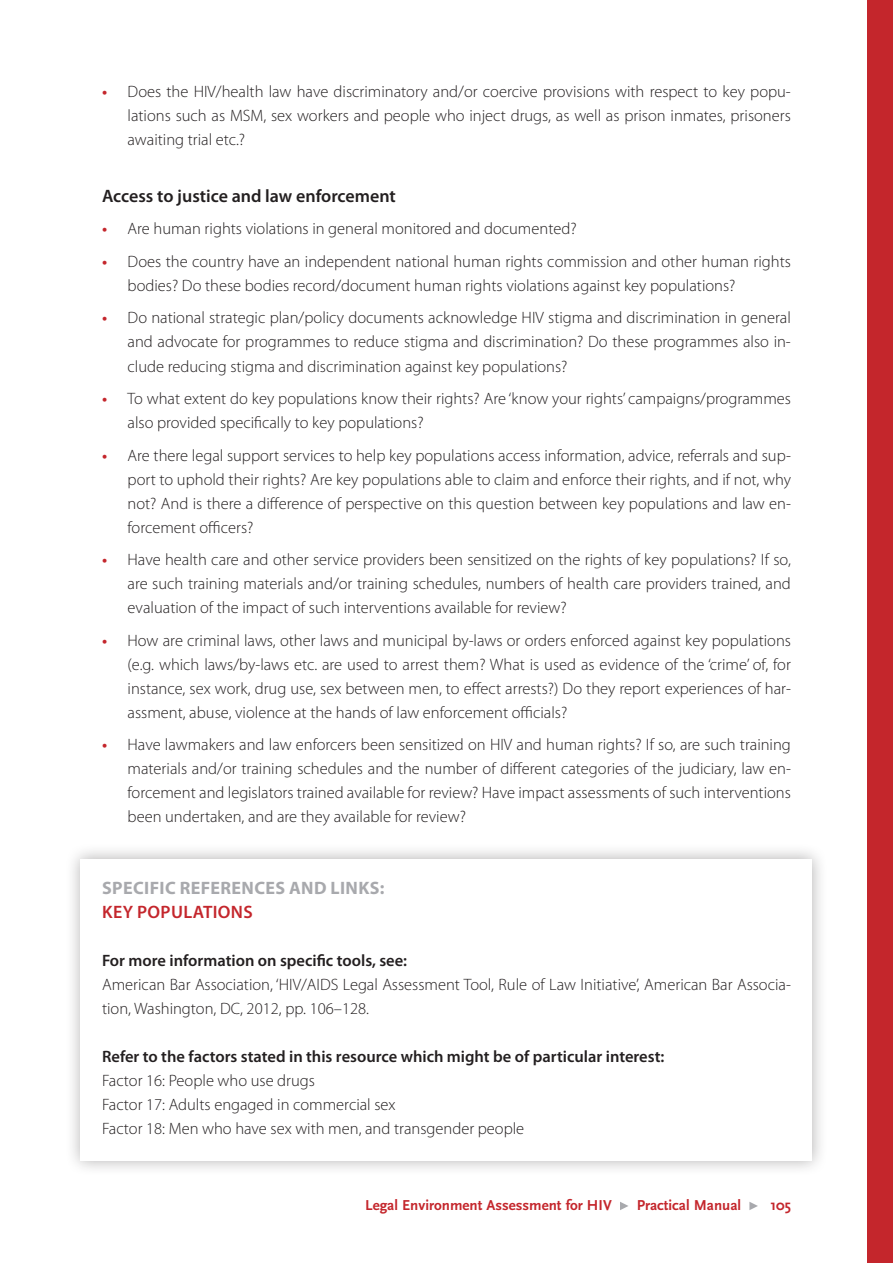
<style>
.page{position:relative;width:893px;height:1263px;background:#fff}
.page>*{position:absolute;margin:0;border:0;box-sizing:border-box;transform-origin:0 0}
.t1{font:600 18px "Myriad Pro";color:#231f20}
.t2{font:700 18px "Myriad Pro";letter-spacing:.02em;color:#a8a9ad}
.t3{font:600 18px "Myriad Pro";letter-spacing:.02em;color:#c4262c}
.t4{font:300 16.5px/24px "Myriad Pro";color:#231f20;text-align:justify}
.t5{font:600 16.5px "Myriad Pro";color:#231f20}
.t6{font:700 15px "Scala Sans";color:#c4262c}
.s1{font-weight:600;color:#c4262c}
</style>
<div class="page">
<div style="left:65px;top:843px;width:763px;height:333px;background:#231f20;opacity:.35"></div>
<div style="left:81px;top:859px;width:731px;height:302px;background:#fff"></div>
<svg style="left:620px;top:1202px;width:8px;height:8px"></svg>
<svg style="left:749px;top:1202px;width:9px;height:8px"></svg>
<div style="left:867px;top:0;width:26px;height:1263px;background:#c4262c"></div>
<p class="t4" style="left:128px;top:80px;width:665px;text-indent:-26px"><span class="s1">•</span> Does the HIV/health law have discriminatory and/or coercive provisions with respect to key popu&shy;lations such as MSM, sex workers and people who inject drugs, as well as prison inmates, prisoners awaiting trial etc.?</p>
<p class="t1" style="left:102px;top:184px;width:295px">Access to justice and law enforcement</p>
<p class="t4" style="left:102px;top:217px;width:476px"><span class="s1">•</span> Are human rights violations in general monitored and documented?</p>
<p class="t4" style="left:128px;top:250px;width:665px;text-indent:-26px"><span class="s1">•</span> Does the country have an independent national human rights commission and other human rights bodies? Do these bodies record/document human rights violations against key populations?</p>
<p class="t4" style="left:128px;top:306px;width:665px;text-indent:-26px"><span class="s1">•</span> Do national strategic plan/policy documents acknowledge HIV stigma and discrimination in general and advocate for programmes to reduce stigma and discrimination? Do these programmes also in&shy;clude reducing stigma and discrimination against key populations?</p>
<p class="t4" style="left:128px;top:387px;width:665px;text-indent:-26px"><span class="s1">•</span> To what extent do key populations know their rights? Are ‘know your rights’ campaigns/programmes also provided specifically to key populations?</p>
<p class="t4" style="left:128px;top:443px;width:665px;text-indent:-26px"><span class="s1">•</span> Are there legal support services to help key populations access information, advice, referrals and sup&shy;port to uphold their rights? Are key populations able to claim and enforce their rights, and if not, why not? And is there a difference of perspective on this question between key populations and law en&shy;forcement officers?</p>
<p class="t4" style="left:128px;top:548px;width:665px;text-indent:-26px"><span class="s1">•</span> Have health care and other service providers been sensitized on the rights of key populations? If so, are such training materials and/or training schedules, numbers of health care providers trained, and evaluation of the impact of such interventions available for review?</p>
<p class="t4" style="left:128px;top:628px;width:665px;text-indent:-26px"><span class="s1">•</span> How are criminal laws, other laws and municipal by-laws or orders enforced against key populations (e.g. which laws/by-laws etc. are used to arrest them? What is used as evidence of the ‘crime’ of, for instance, sex work, drug use, sex between men, to effect arrests?) Do they report experiences of har&shy;assment, abuse, violence at the hands of law enforcement officials?</p>
<p class="t4" style="left:128px;top:733px;width:665px;text-indent:-26px"><span class="s1">•</span> Have lawmakers and law enforcers been sensitized on HIV and human rights? If so, are such training materials and/or training schedules and the number of different categories of the judiciary, law en&shy;forcement and legislators trained available for review? Have impact assessments of such interventions been undertaken, and are they available for review?</p>
<p class="t2" style="left:102px;top:876px;width:284px">SPECIFIC REFERENCES AND LINKS:</p>
<p class="t3" style="left:102px;top:900px;width:152px">KEY POPULATIONS</p>
<p class="t5" style="left:102px;top:950px;width:307px">For more information on specific tools, see:</p>
<p class="t4" style="left:102px;top:973px;width:690px">American Bar Association, ‘HIV/AIDS Legal Assessment Tool, Rule of Law Initiative’, American Bar Associa&shy;tion, Washington, DC, 2012, pp. 106–128.</p>
<p class="t5" style="left:102px;top:1046px;width:564px">Refer to the factors stated in this resource which might be of particular interest:</p>
<p class="t4" style="left:102px;top:1069px;width:424px;text-align:left">Factor 16: People who use drugs<br>Factor 17: Adults engaged in commercial sex<br>Factor 18: Men who have sex with men, and transgender people</p>
<p class="t6" style="left:365px;top:1197px;width:248px">Legal Environment Assessment for HIV</p>
<p class="t6" style="left:637px;top:1197px;width:106px">Practical Manual</p>
<p class="t6" style="left:770px;top:1197px;width:22px">105</p>
</div>
